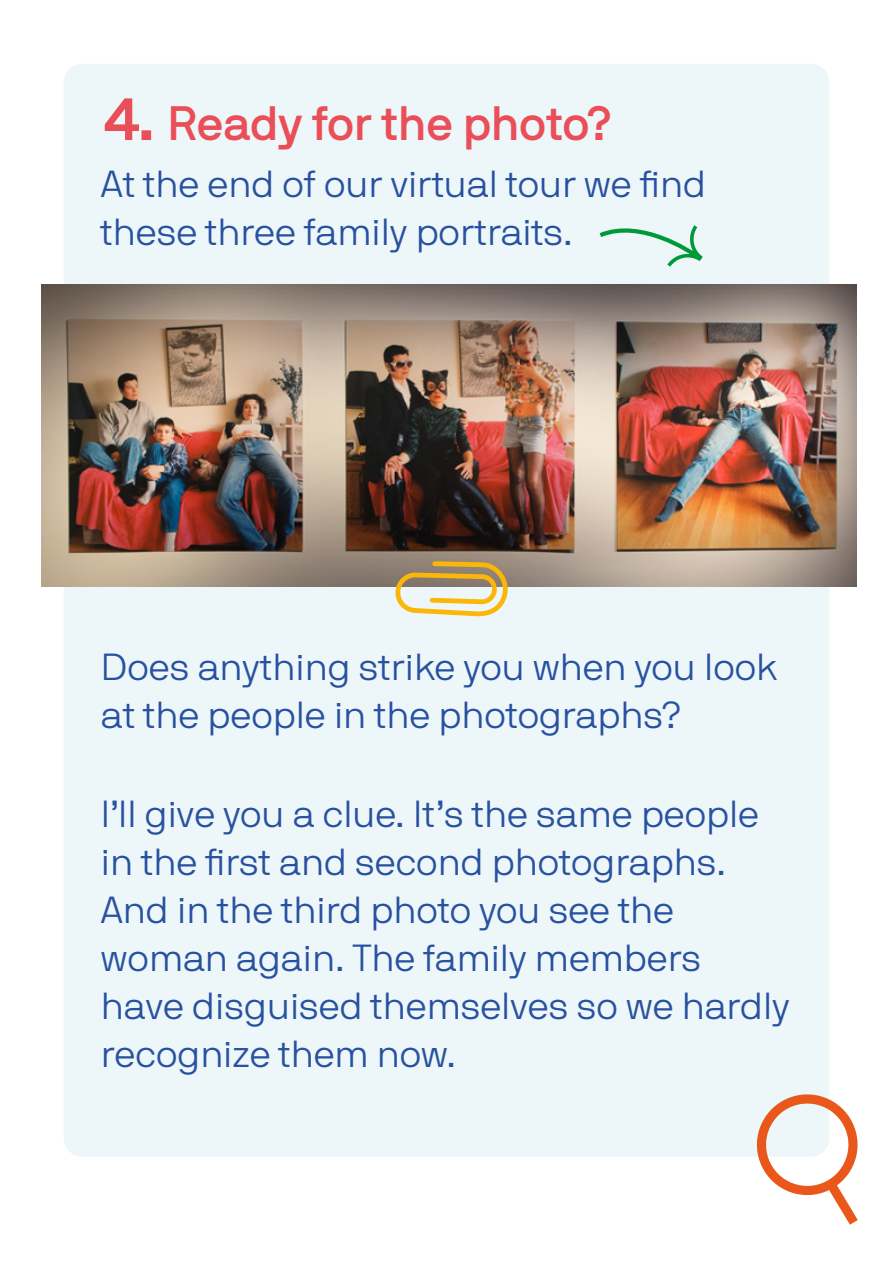
<style>
.page{position:relative;width:893px;height:1263px;background:#fff}
.page>*{position:absolute;margin:0;border:0;box-sizing:border-box;transform-origin:0 0}
.t1{font:700 60px "NB International Pro";color:#ea4f59}
.t2{font:500 48px "NB International Pro";color:#ea4f59}
.t3{font:300 37.5px/48px "NB International Pro";color:#2851a0}
</style>
<div class="page">
<div style="left:64px;top:64px;width:765px;height:1093px;background:#edf7f9;border-radius:18px"></div>
<img style="left:41px;top:285px;width:816px;height:302px">
<svg style="left:395px;top:561px;width:113px;height:55px"></svg>
<svg style="left:757px;top:1094px;width:101px;height:131px"></svg>
<svg style="left:599px;top:225px;width:104px;height:42px"></svg>
<p class="t1" style="left:104px;top:84px;width:52px">4.</p>
<p class="t2" style="left:168px;top:96px;width:446px">Ready for the photo?</p>
<p class="t3" style="left:101px;top:159px;width:606px">At the end of our virtual tour we find these three family portraits.</p>
<p class="t3" style="left:101px;top:642px;width:677px">Does anything strike you when you look at the people in the photographs?</p>
<p class="t3" style="left:101px;top:789px;width:690px">I’ll give you a clue. It’s the same people in the first and second photographs.<br>And in the third photo you see the woman again. The family members have disguised themselves so we hardly recognize them now.</p>
</div>
